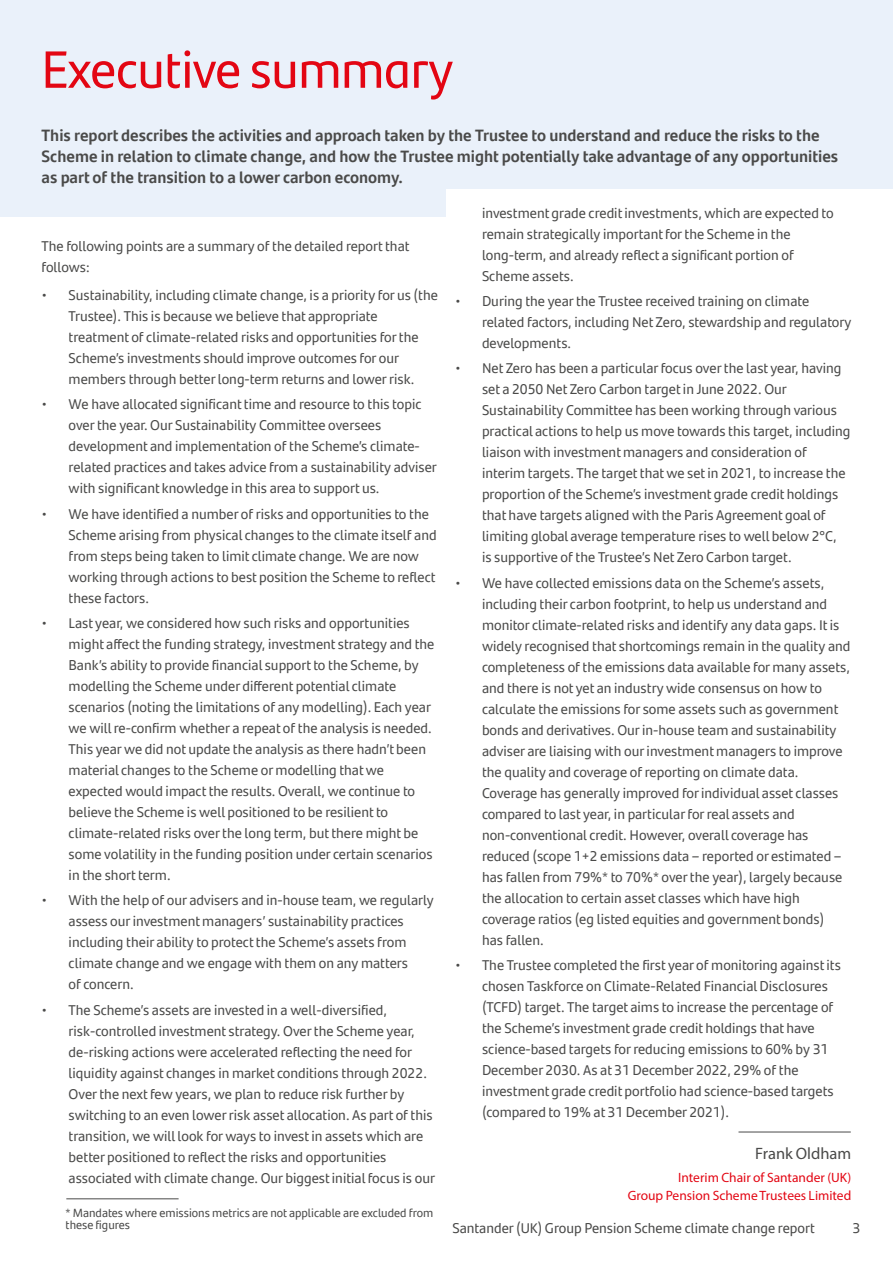
<style>
.page{position:relative;width:893px;height:1263px;background:#fff}
.page>*{position:absolute;margin:0;border:0;box-sizing:border-box;transform-origin:0 0}
.t1{font:52.5px "Santander Headline";color:#e30613}
.t2{font:700 16.5px/21px "Santander Text";color:#4a4a49}
.t3{font:16.5px "Myriad Pro";color:#4a4a49}
.t4{font:14.25px/21px "Santander Text";color:#4a4a49}
.t5{font:13.5px/18px "Myriad Pro";color:#e30613;text-align:right}
.t6{font:12px/12px "Santander Text";color:#4a4a49}
</style>
<div class="page">
<div style="left:0;top:0;width:893px;height:216px;background:#eaf1fa"></div>
<hr style="left:738px;top:1131px;width:113px;height:1px;background:#4a4a49">
<div style="left:446px;top:189px;width:447px;height:47px;background:#fff"></div>
<hr style="left:66px;top:1198px;width:113px;height:1px;background:#4a4a49">
<h1 class="t1" style="left:42px;top:30px;width:413px">Executive summary</h1>
<p class="t2" style="left:42px;top:124px;width:798px">This report describes the activities and approach taken by the Trustee to understand and reduce the risks to the<br>Scheme in relation to climate change, and how the Trustee might potentially take advantage of any opportunities as part of the transition to a lower carbon economy.</p>
<p class="t4" style="left:42px;top:235px;width:370px">The following points are a summary of the detailed report that follows:</p>
<p class="t4" style="left:69px;top:284px;width:371px;text-indent:-27px">• Sustainability, including climate change, is a priority for us (the Trustee). This is because we believe that appropriate treatment of climate-related risks and opportunities for the Scheme’s investments should improve outcomes for our members through better long-term returns and lower risk.</p>
<p class="t4" style="left:69px;top:393px;width:370px;text-indent:-27px">• We have allocated significant time and resource to this topic over the year. Our Sustainability Committee oversees development and implementation of the Scheme’s climate&shy;related practices and takes advice from a sustainability adviser with significant knowledge in this area to support us.</p>
<p class="t4" style="left:69px;top:502px;width:370px;text-indent:-27px">• We have identified a number of risks and opportunities to the Scheme arising from physical changes to the climate itself and from steps being taken to limit climate change. We are now working through actions to best position the Scheme to reflect these factors.</p>
<p class="t4" style="left:69px;top:612px;width:367px;text-indent:-27px">• Last year, we considered how such risks and opportunities might affect the funding strategy, investment strategy and the Bank’s ability to provide financial support to the Scheme, by modelling the Scheme under different potential climate scenarios (noting the limitations of any modelling). Each year we will re-confirm whether a repeat of the analysis is needed.<br>This year we did not update the analysis as there hadn’t been material changes to the Scheme or modelling that we expected would impact the results. Overall, we continue to believe the Scheme is well positioned to be resilient to climate-related risks over the long term, but there might be some volatility in the funding position under certain scenarios in the short term.</p>
<p class="t4" style="left:69px;top:889px;width:367px;text-indent:-27px">• With the help of our advisers and in-house team, we regularly assess our investment managers’ sustainability practices including their ability to protect the Scheme’s assets from climate change and we engage with them on any matters<br>of concern.</p>
<p class="t4" style="left:69px;top:998px;width:368px;text-indent:-27px">• The Scheme’s assets are invested in a well-diversified, risk-controlled investment strategy. Over the Scheme year, de-risking actions were accelerated reflecting the need for liquidity against changes in market conditions through 2022.<br>Over the next few years, we plan to reduce risk further by switching to an even lower risk asset allocation. As part of this transition, we will look for ways to invest in assets which are better positioned to reflect the risks and opportunities associated with climate change. Our biggest initial focus is our</p>
<p class="t6" style="left:66px;top:1206px;width:369px">* Mandates where emissions metrics are not applicable are excluded from these figures</p>
<p class="t4" style="left:482px;top:202px;width:353px">investment grade credit investments, which are expected to remain strategically important for the Scheme in the long-term, and already reflect a significant portion of Scheme assets.</p>
<p class="t4" style="left:482px;top:290px;width:371px;text-indent:-27px">• During the year the Trustee received training on climate related factors, including Net Zero, stewardship and regulatory developments.</p>
<p class="t4" style="left:482px;top:357px;width:370px;text-indent:-27px">• Net Zero has been a particular focus over the last year, having set a 2050 Net Zero Carbon target in June 2022. Our Sustainability Committee has been working through various practical actions to help us move towards this target, including liaison with investment managers and consideration of interim targets. The target that we set in 2021, to increase the proportion of the Scheme’s investment grade credit holdings that have targets aligned with the Paris Agreement goal of limiting global average temperature rises to well below 2°C,<br>is supportive of the Trustee’s Net Zero Carbon target.</p>
<p class="t4" style="left:482px;top:571px;width:370px;text-indent:-27px">• We have collected emissions data on the Scheme’s assets, including their carbon footprint, to help us understand and monitor climate-related risks and identify any data gaps. It is widely recognised that shortcomings remain in the quality and completeness of the emissions data available for many assets, and there is not yet an industry wide consensus on how to calculate the emissions for some assets such as government bonds and derivatives. Our in-house team and sustainability adviser are liaising with our investment managers to improve the quality and coverage of reporting on climate data.<br>Coverage has generally improved for individual asset classes compared to last year, in particular for real assets and non-conventional credit. However, overall coverage has reduced (scope 1+2 emissions data – reported or estimated – has fallen from 79%* to 70%* over the year), largely because the allocation to certain asset classes which have high coverage ratios (eg listed equities and government bonds)<br>has fallen.</p>
<p class="t4" style="left:482px;top:954px;width:360px;text-indent:-27px">• The Trustee completed the first year of monitoring against its chosen Taskforce on Climate-Related Financial Disclosures (TCFD) target. The target aims to increase the percentage of the Scheme’s investment grade credit holdings that have science-based targets for reducing emissions to 60% by 31<br>December 2030. As at 31 December 2022, 29% of the investment grade credit portfolio had science-based targets (compared to 19% at 31 December 2021).</p>
<p class="t3" style="left:755px;top:1143px;width:98px">Frank Oldham</p>
<p class="t5" style="left:628px;top:1168px;width:225px">Interim Chair of Santander (UK)<br>Group Pension Scheme Trustees Limited</p>
<p class="t4" style="left:452px;top:1217px;width:364px">Santander (UK) Group Pension Scheme climate change report</p>
<p class="t4" style="left:852px;top:1217px;width:9px">3</p>
</div>
